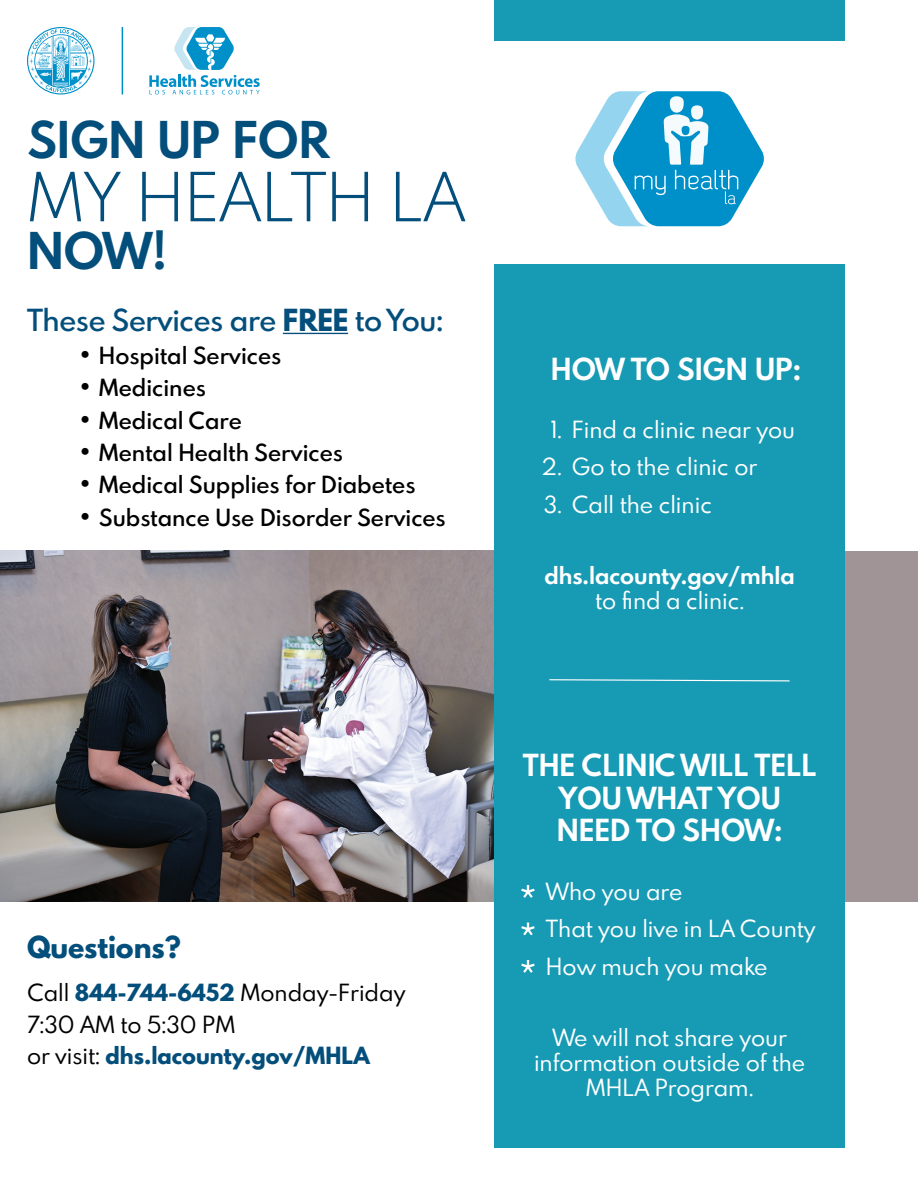
<style>
.page{position:relative;width:918px;height:1188px;background:#fff}
.page>*{position:absolute;margin:0;border:0;box-sizing:border-box;transform-origin:0 0}
.t1{font:300 60px "Spartan MB";color:#034e7b}
.t2{font:54px "Spartan MB";color:#fff}
.t3{font:700 45px "Spartan MB";color:#034e7b}
.t4{font:700 27px/32.4px "Spartan MB";color:#fff;text-align:center}
.t5{font:600 27px "Spartan MB";letter-spacing:-.01em;color:#034e7b}
.t6{font:800 27px "Spartan MB";color:#034e7b}
.t7{font:21px/37.5px "Spartan MB";color:#fff}
.t8{font:600 21px "Spartan MB";color:#000}
.t9{font:21px/31.5px "Spartan MB";color:#000}
.t10{font:700 21px "Spartan MB";color:#fff}
.s1{font-weight:800}
.s2{font-size:27px}
.s3{font-weight:800;color:#034e7b}
</style>
<div class="page">
<div style="left:828px;top:551px;width:90px;height:351px;background:#a09496"></div>
<img style="left:0;top:551px;width:494px;height:351px">
<div style="left:494px;top:0;width:351px;height:40px;background:#179ab4"></div>
<div style="left:494px;top:264px;width:351px;height:884px;background:#179ab4"></div>
<svg style="left:149px;top:27px;width:111px;height:68px"></svg>
<hr style="left:122px;top:27px;width:1px;height:67px;background:#0090c9">
<svg style="left:27px;top:27px;width:67px;height:67px"></svg>
<svg style="left:575px;top:91px;width:189px;height:135px"></svg>
<hr style="left:283px;top:333px;width:65px;height:1px;background:#034e7b">
<svg style="left:549px;top:679px;width:241px;height:3px"></svg>
<h3 class="t3" style="left:27px;top:105px;width:305px">SIGN UP FOR</h3>
<h1 class="t1" style="left:27px;top:153px;width:440px">MY HEALTH LA</h1>
<h3 class="t3" style="left:27px;top:217px;width:142px">NOW!</h3>
<p class="t5" style="left:27px;top:299px;width:418px">These Services are <span class="s1">FREE</span> to You:</p>
<p class="t8" style="left:78px;top:339px;width:205px"><span class="s2">•</span> Hospital Services</p>
<p class="t8" style="left:78px;top:372px;width:129px"><span class="s2">•</span> Medicines</p>
<p class="t8" style="left:78px;top:404px;width:165px"><span class="s2">•</span> Medical Care</p>
<p class="t8" style="left:78px;top:437px;width:266px"><span class="s2">•</span> Mental Health Services</p>
<p class="t8" style="left:78px;top:469px;width:339px"><span class="s2">•</span> Medical Supplies for Diabetes</p>
<p class="t8" style="left:78px;top:501px;width:369px"><span class="s2">•</span> Substance Use Disorder Services</p>
<p class="t4" style="left:551px;top:353px;width:252px">HOW TO SIGN UP:</p>
<p class="t7" style="left:572px;top:410px;width:225px">Find a clinic near you<br>Go to the clinic or<br>Call the clinic</p>
<p class="t7" style="left:542px;top:410px;width:22px;text-align:center">1.<br>2.<br>3.</p>
<p class="t10" style="left:544px;top:559px;width:252px">dhs.lacounty.gov/mhla</p>
<p class="t7" style="left:595px;top:581px;width:151px">to find a clinic.</p>
<p class="t6" style="left:27px;top:926px;width:155px">Questions?</p>
<p class="t9" style="left:27px;top:976px;width:380px">Call <span class="s3">844-744-6452</span> Monday-Friday</p>
<p class="t9" style="left:27px;top:1008px;width:345px">7:30 AM to 5:30 PM<br>or visit: <span class="s3">dhs.lacounty.gov/MHLA</span></p>
<p class="t4" style="left:523px;top:749px;width:295px">THE CLINIC WILL TELL<br>YOU WHAT YOU<br>NEED TO SHOW:</p>
<h2 class="t2" style="left:520px;top:869px;width:18px">*</h2>
<h2 class="t2" style="left:520px;top:907px;width:18px">*</h2>
<h2 class="t2" style="left:520px;top:944px;width:18px">*</h2>
<p class="t7" style="left:546px;top:872px;width:271px">Who you are<br>That you live in LA County<br>How much you make</p>
<p class="t7" style="left:534px;top:1024px;width:273px;line-height:25.2px;text-align:center">We will not share your information outside of the<br>MHLA Program.</p>
</div>
